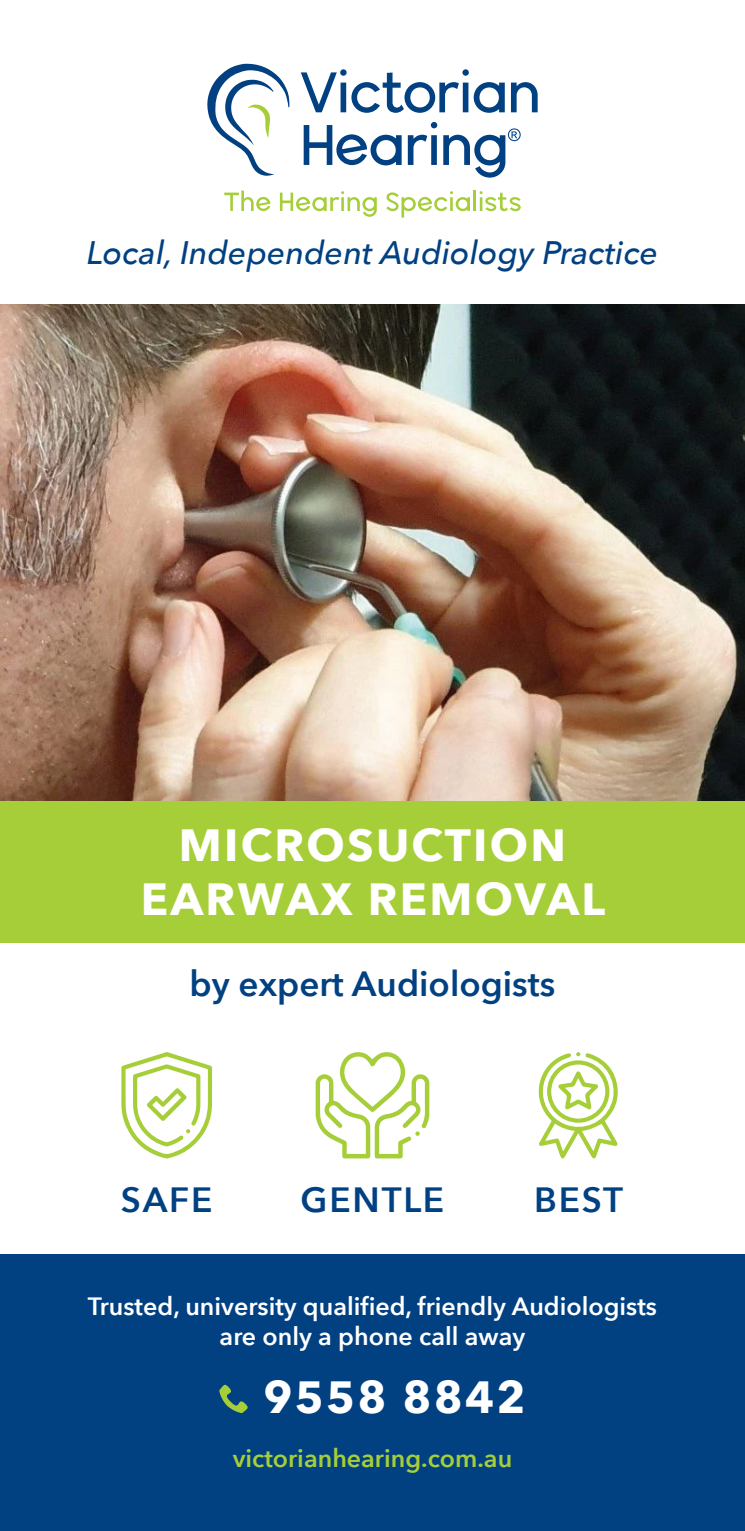
<style>
.page{position:relative;width:745px;height:1531px;background:#fff}
.page>*{position:absolute;margin:0;border:0;box-sizing:border-box;transform-origin:0 0}
.t1{font:700 45px/54px "Avenir Next";letter-spacing:.05em;color:#fff;text-align:center}
.t2{font:600 35px "Avenir Next";color:#014182}
.t3{font:italic 500 32.5px "Avenir Next";color:#014182}
.t4{font:600 25px/30px "Avenir Next";color:#fff;text-align:center}
.t5{font:600 25px "Avenir Next";color:#a6ce39}
</style>
<div class="page">
<img style="left:0;top:305px;width:744px;height:496px">
<div style="left:0;top:801px;width:744px;height:142px;background:#a6ce39"></div>
<svg style="left:224px;top:191px;width:46px;height:20px"></svg>
<svg style="left:280px;top:191px;width:96px;height:26px"></svg>
<svg style="left:386px;top:191px;width:83px;height:27px"></svg>
<hr style="left:473px;top:191px;width:3px;height:20px;background:#a6ce39">
<svg style="left:479px;top:191px;width:41px;height:20px"></svg>
<svg style="left:207px;top:64px;width:82px;height:112px"></svg>
<svg style="left:300px;top:72px;width:36px;height:40px"></svg>
<div style="left:340px;top:83px;width:6px;height:29px;background:#014182"></div>
<div style="left:340px;top:69px;width:6px;height:7px;background:#014182;border-radius:50%"></div>
<svg style="left:351px;top:73px;width:107px;height:40px"></svg>
<div style="left:462px;top:83px;width:6px;height:29px;background:#014182"></div>
<div style="left:462px;top:69px;width:6px;height:7px;background:#014182;border-radius:50%"></div>
<svg style="left:473px;top:82px;width:31px;height:31px"></svg>
<svg style="left:511px;top:82px;width:26px;height:30px"></svg>
<svg style="left:303px;top:125px;width:98px;height:40px"></svg>
<svg style="left:407px;top:135px;width:20px;height:30px"></svg>
<div style="left:431px;top:135px;width:5px;height:30px;background:#014182"></div>
<div style="left:430px;top:122px;width:7px;height:6px;background:#014182;border-radius:50%"></div>
<svg style="left:443px;top:128px;width:77px;height:50px"></svg>
<div style="left:0;top:1254px;width:744px;height:277px;background:#014182"></div>
<svg style="left:219px;top:1384px;width:28px;height:29px"></svg>
<svg style="left:538px;top:1052px;width:80px;height:106px"></svg>
<svg style="left:121px;top:1052px;width:91px;height:106px"></svg>
<svg style="left:315px;top:1052px;width:114px;height:106px"></svg>
<h3 class="t3" style="left:87px;top:240px;width:572px">Local, Independent Audiology Practice</h3>
<h1 class="t1" style="left:141px;top:818px;width:465px">MICROSUCTION<br>EARWAX REMOVAL</h1>
<h2 class="t2" style="left:189px;top:969px;width:367px">by expert Audiologists</h2>
<h2 class="t2" style="left:121px;top:1185px;width:93px">SAFE</h2>
<h2 class="t2" style="left:300px;top:1185px;width:145px">GENTLE</h2>
<h2 class="t2" style="left:534px;top:1185px;width:90px">BEST</h2>
<p class="t4" style="left:88px;top:1290px;width:570px">Trusted, university qualified, friendly Audiologists are only a phone call away</p>
<h1 class="t1" style="left:263px;top:1370px;width:263px">9558 8842</h1>
<p class="t5" style="left:232px;top:1448px;width:281px">victorianhearing.com.au</p>
</div>
